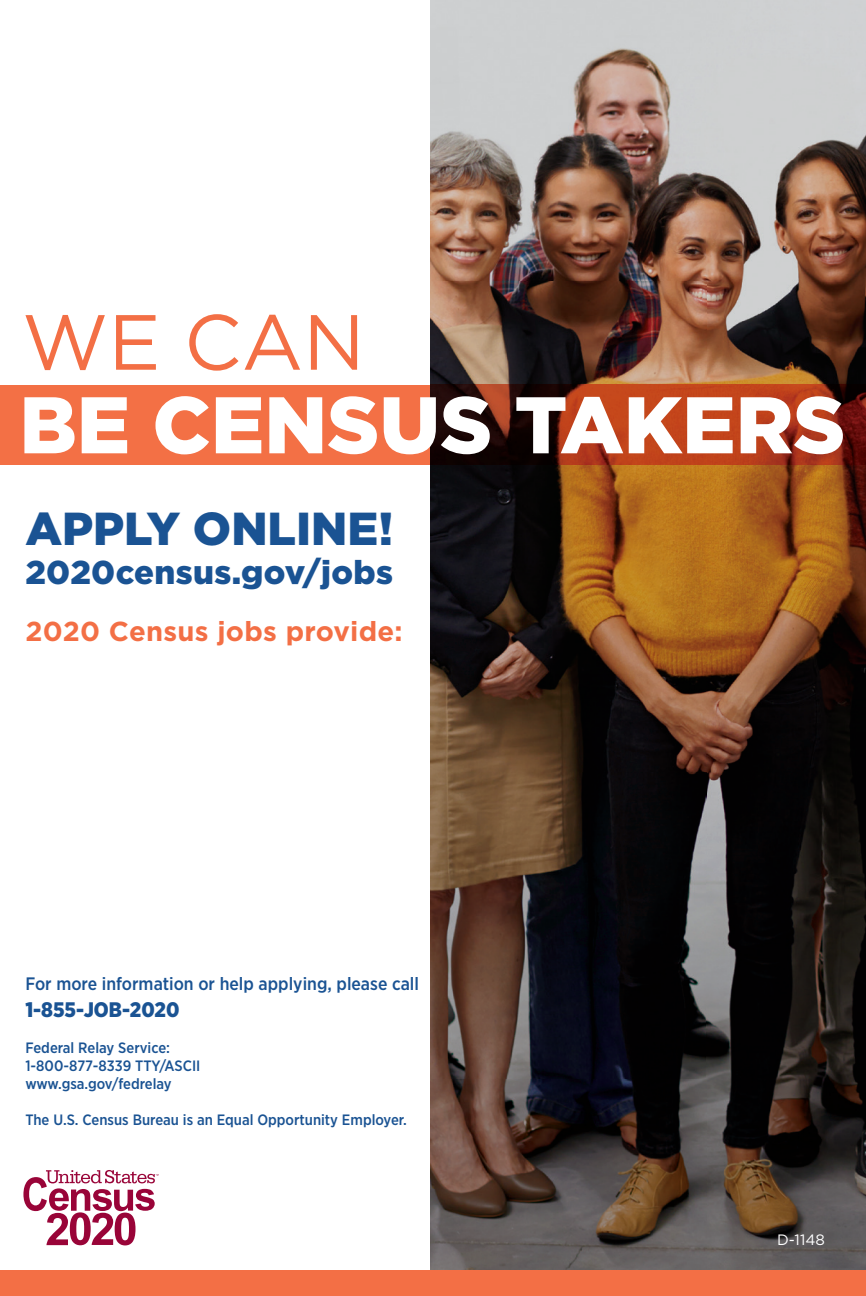
<style>
.page{position:relative;width:866px;height:1296px;background:#fff}
.page>*{position:absolute;margin:0;border:0;box-sizing:border-box;transform-origin:0 0}
.t1{font:900 80.1px "Gotham";color:#fff}
.t2{font:78px "Gotham";color:#f36f45}
.t3{font:900 46.2px "Gotham";color:#1a5393}
.t4{font:900 33px "Gotham";letter-spacing:.01em;color:#1a5393}
.t5{font:700 27.3px "Gotham";letter-spacing:.01em;color:#f36f45}
.t6{font:900 21px "Gotham Narrow";color:#1a5393}
.t7{font:500 18px "Gotham Narrow";color:#1a5393}
.t8{font:500 15px/18px "Gotham Narrow";color:#1a5393}
.t9{font:15px "Gotham";color:#fff}
</style>
<div class="page">
<img style="left:431px;top:0;width:435px;height:1270px">
<div style="left:0;top:385px;width:431px;height:79px;background:#f37045"></div>
<div style="left:0;top:1270px;width:866px;height:26px;background:#f36f45"></div>
<svg style="left:23px;top:1170px;width:136px;height:75px"></svg>
<svg style="left:861px;top:0;width:5px;height:3px"></svg>
<h2 class="t2" style="left:22px;top:292px;width:344px">WE CAN</h2>
<h1 class="t1" style="left:19px;top:370px;width:827px">BE CENSUS TAKERS</h1>
<h3 class="t3" style="left:25px;top:496px;width:369px">APPLY ONLINE!</h3>
<h3 class="t4" style="left:25px;top:549px;width:369px">2020census.gov/jobs</h3>
<h3 class="t5" style="left:25px;top:613px;width:379px">2020 Census jobs provide:</h3>
<p class="t7" style="left:25px;top:971px;width:395px">For more information or help applying, please call</p>
<h3 class="t6" style="left:25px;top:995px;width:156px">1-855-JOB-2020</h3>
<p class="t8" style="left:25px;top:1038px;width:177px">Federal Relay Service:<br>1-800-877-8339 TTY/ASCII www.gsa.gov/fedrelay</p>
<p class="t8" style="left:25px;top:1110px;width:383px">The U.S. Census Bureau is an Equal Opportunity Employer.</p>
<p class="t9" style="left:777px;top:1230px;width:49px">D-1148</p>
</div>
